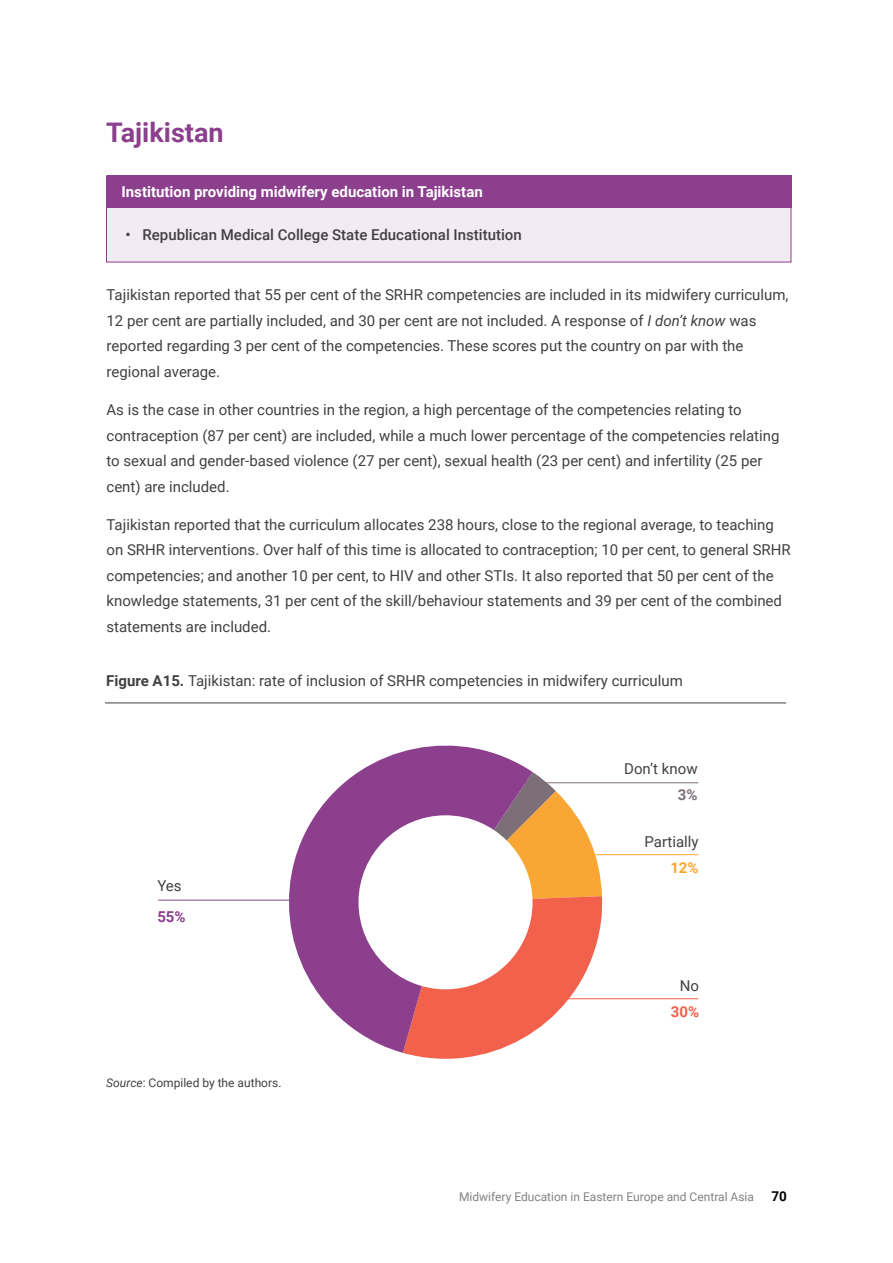
<style>
.page{position:relative;width:893px;height:1263px;background:#fff}
.page>*{position:absolute;margin:0;border:0;box-sizing:border-box;transform-origin:0 0}
.t1{font:700 27px "Roboto";color:#8b3f8c}
.t2{font:15px/25.5px "Roboto";color:#414042}
.t3{font:500 15px "Roboto";color:#414042}
.t4{font:700 15px "Roboto";color:#fff}
.t5{font:700 15px "Roboto";color:#8b3f8c}
.t6{font:700 15px "Roboto";color:#f1614b}
.t7{font:700 15px "Roboto";color:#faa634}
.t8{font:700 15px "Roboto";color:#7c6f78}
.t9{font:700 13.5px "Roboto";color:#000}
.t10{font:12px "Roboto";color:#808285}
.t11{font:12px "Roboto";color:#414042}
.s1{font-style:italic}
.s2{font-weight:700}
</style>
<div class="page">
<div style="left:106px;top:176px;width:685px;height:86px;background:#f3ebf4"></div>
<div style="left:107px;top:175px;width:684px;height:33px;background:#8b3f8c"></div>
<hr style="left:105px;top:702px;width:681px;height:1px;background:#414042">
<hr style="left:158px;top:900px;width:147px;height:1px;background:#8b3f8c">
<hr style="left:519px;top:782px;width:179px;height:1px;background:#7c6f78">
<hr style="left:557px;top:854px;width:141px;height:1px;background:#faa634">
<hr style="left:557px;top:998px;width:141px;height:1px;background:#f1614b">
<svg style="left:404px;top:772px;width:199px;height:287px"></svg>
<svg style="left:267px;top:745px;width:266px;height:308px"></svg>
<div style="left:358px;top:815px;width:174px;height:174px;background:#fff;border-radius:50%"></div>
<p class="t1" style="left:106px;top:113px;width:119px">Tajikistan</p>
<p class="t4" style="left:122px;top:181px;width:363px">Institution providing midwifery education in Tajikistan</p>
<p class="t3" style="left:125px;top:224px;width:398px">• Republican Medical College State Educational Institution</p>
<p class="t2" style="left:106px;top:282px;width:683px">Tajikistan reported that 55 per cent of the SRHR competencies are included in its midwifery curriculum, 12 per cent are partially included, and 30 per cent are not included. A response of <span class="s1">I don’t know</span> was reported regarding 3 per cent of the competencies. These scores put the country on par with the regional average.</p>
<p class="t2" style="left:106px;top:397px;width:674px">As is the case in other countries in the region, a high percentage of the competencies relating to contraception (87 per cent) are included, while a much lower percentage of the competencies relating to sexual and gender-based violence (27 per cent), sexual health (23 per cent) and infertility (25 per cent) are included.</p>
<p class="t2" style="left:106px;top:511px;width:686px">Tajikistan reported that the curriculum allocates 238 hours, close to the regional average, to teaching on SRHR interventions. Over half of this time is allocated to contraception; 10 per cent, to general SRHR competencies; and another 10 per cent, to HIV and other STIs. It also reported that 50 per cent of the knowledge statements, 31 per cent of the skill/behaviour statements and 39 per cent of the combined statements are included.</p>
<p class="t2" style="left:106px;top:668px;width:578px"><span class="s2">Figure A15.</span> Tajikistan: rate of inclusion of SRHR competencies in midwifery curriculum</p>
<p class="t2" style="left:624px;top:755px;width:75px">Don’t know</p>
<p class="t8" style="left:678px;top:784px;width:21px">3%</p>
<p class="t2" style="left:157px;top:872px;width:26px">Yes</p>
<p class="t5" style="left:157px;top:906px;width:30px">55%</p>
<p class="t11" style="left:106px;top:1075px;width:177px"><span class="s1">Source</span>: Compiled by the authors.</p>
<p class="t2" style="left:645px;top:828px;width:56px">Partially</p>
<p class="t7" style="left:670px;top:857px;width:30px">12%</p>
<p class="t2" style="left:680px;top:972px;width:21px">No</p>
<p class="t6" style="left:671px;top:1001px;width:30px">30%</p>
<p class="t10" style="left:459px;top:1188px;width:296px">Midwifery Education in Eastern Europe and Central Asia</p>
<p class="t9" style="left:771px;top:1186px;width:17px">70</p>
</div>
